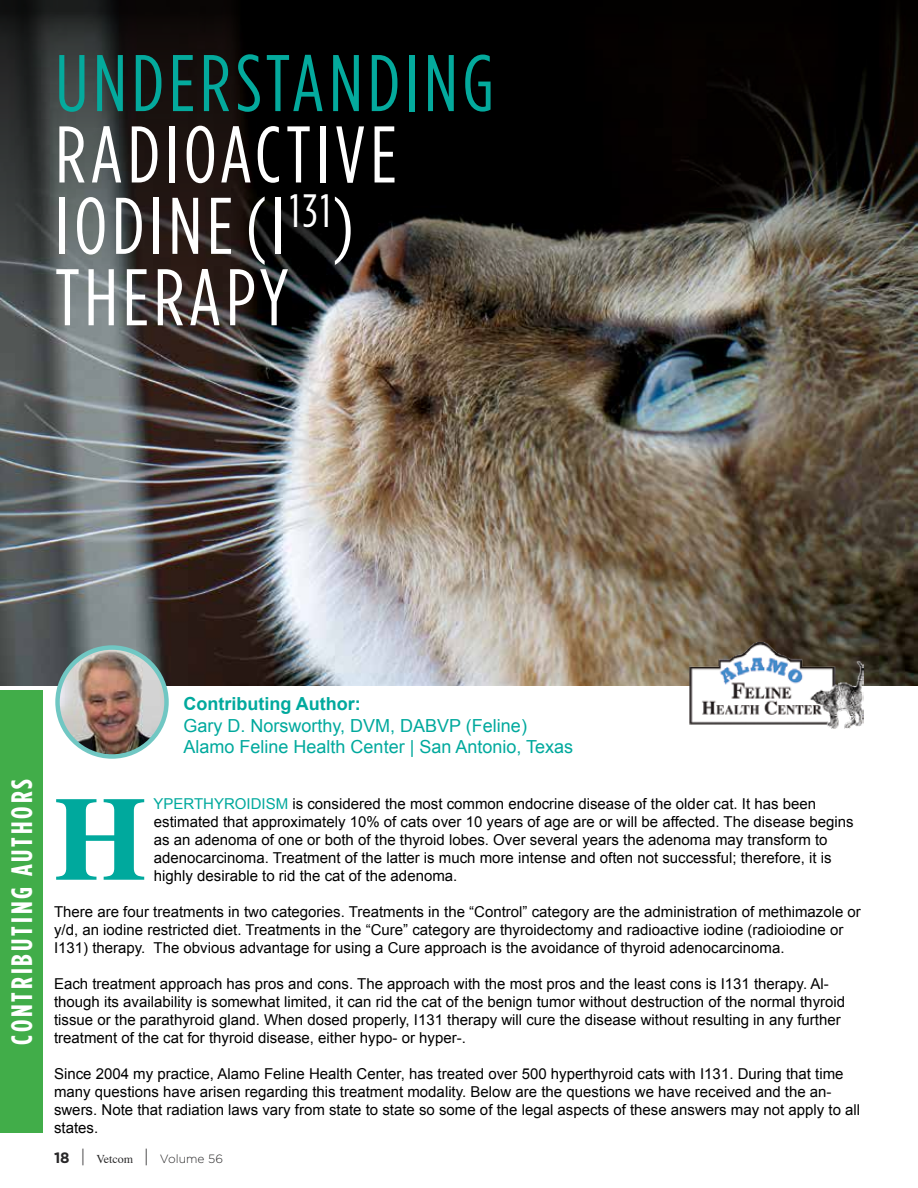
<style>
.page{position:relative;width:918px;height:1188px;background:#fff}
.page>*{position:absolute;margin:0;border:0;box-sizing:border-box;transform-origin:0 0}
.t1{font:700 119.25px "Times";color:#00a99d}
.t2{font:80.1px/71.4px "Gotham Condensed";letter-spacing:.06em;color:#fff}
.t3{font:80.1px "Gotham Condensed";letter-spacing:.06em;color:#04aa9d}
.t4{font:700 29.55px "Gotham Condensed";letter-spacing:.1em;color:#fff}
.t5{font:18px/21.6px "Arial";color:#00a99d}
.t6{font:700 18px "Arial";color:#00a99d}
.t7{font:15px/18px "Arial";color:#000}
.t8{font:300 12px "Gotham";color:#292829}
.s1{color:#00a99d}
.s2{font-weight:700;font-size:15px}
.s3{font-size:18px}
.s4{font-family:"Times";font-weight:400}
</style>
<div class="page">
<img style="left:0;top:317px;width:918px;height:368px">
<div style="left:0;top:691px;width:42px;height:442px;background:#41ad49"></div>
<img style="left:687px;top:643px;width:177px;height:85px">
<img style="left:58px;top:648px;width:109px;height:109px;border-radius:54px">
<div style="left:55px;top:645px;width:114px;height:114px;border:4px solid #70c7c3;border-radius:50%"></div>
<svg style="left:0;top:0;width:918px;height:317px;background:#24221f"></svg>
<h2 class="t3" style="left:55px;top:40px;width:440px">UNDERSTANDING</h2>
<h2 class="t2" style="left:55px;top:118px;width:343px">RADIOACTIVE<br>IODINE(I<sup>131</sup>)<br>THERAPY</h2>
<h3 class="t4" style="left:5px;top:1045px;width:267px;rotate:-90deg">CONTRIBUTING AUTHORS</h3>
<p class="t6" style="left:184px;top:692px;width:179px">Contributing Author:</p>
<p class="t5" style="left:184px;top:715px;width:391px">Gary D. Norsworthy, DVM, DABVP (Feline)<br>Alamo Feline Health Center | San Antonio, Texas</p>
<p class="t7" style="left:154px;top:794px;width:702px"><span class="s1">YPERTHYROIDISM</span> is considered the most common endocrine disease of the older cat. It has been estimated that approximately 10% of cats over 10 years of age are or will be affected. The disease begins as an adenoma of one or both of the thyroid lobes. Over several years the adenoma may transform to adenocarcinoma. Treatment of the latter is much more intense and often not successful; therefore, it is highly desirable to rid the cat of the adenoma.</p>
<p class="t7" style="left:54px;top:902px;width:808px">There are four treatments in two categories. Treatments in the “Control” category are the administration of methimazole or y/d, an iodine restricted diet. Treatments in the “Cure” category are thyroidectomy and radioactive iodine (radioiodine or<br>I131) therapy. The obvious advantage for using a Cure approach is the avoidance of thyroid adenocarcinoma.</p>
<p class="t7" style="left:54px;top:974px;width:793px">Each treatment approach has pros and cons. The approach with the most pros and the least cons is I131 therapy. Al&shy;though its availability is somewhat limited, it can rid the cat of the benign tumor without destruction of the normal thyroid tissue or the parathyroid gland. When dosed properly, I131 therapy will cure the disease without resulting in any further treatment of the cat for thyroid disease, either hypo- or hyper-.</p>
<p class="t7" style="left:54px;top:1064px;width:808px">Since 2004 my practice, Alamo Feline Health Center, has treated over 500 hyperthyroid cats with I131. During that time many questions have arisen regarding this treatment modality. Below are the questions we have received and the an&shy;swers. Note that radiation laws vary from state to state so some of the legal aspects of these answers may not apply to all states.</p>
<h1 class="t1" style="left:54px;top:725px;width:94px">H</h1>
<p class="t8" style="left:54px;top:1152px;width:171px"><span class="s2">18</span> <span class="s3">|</span> <span class="s4">Vetcom</span> <span class="s3">|</span> Volume 56</p>
</div>
